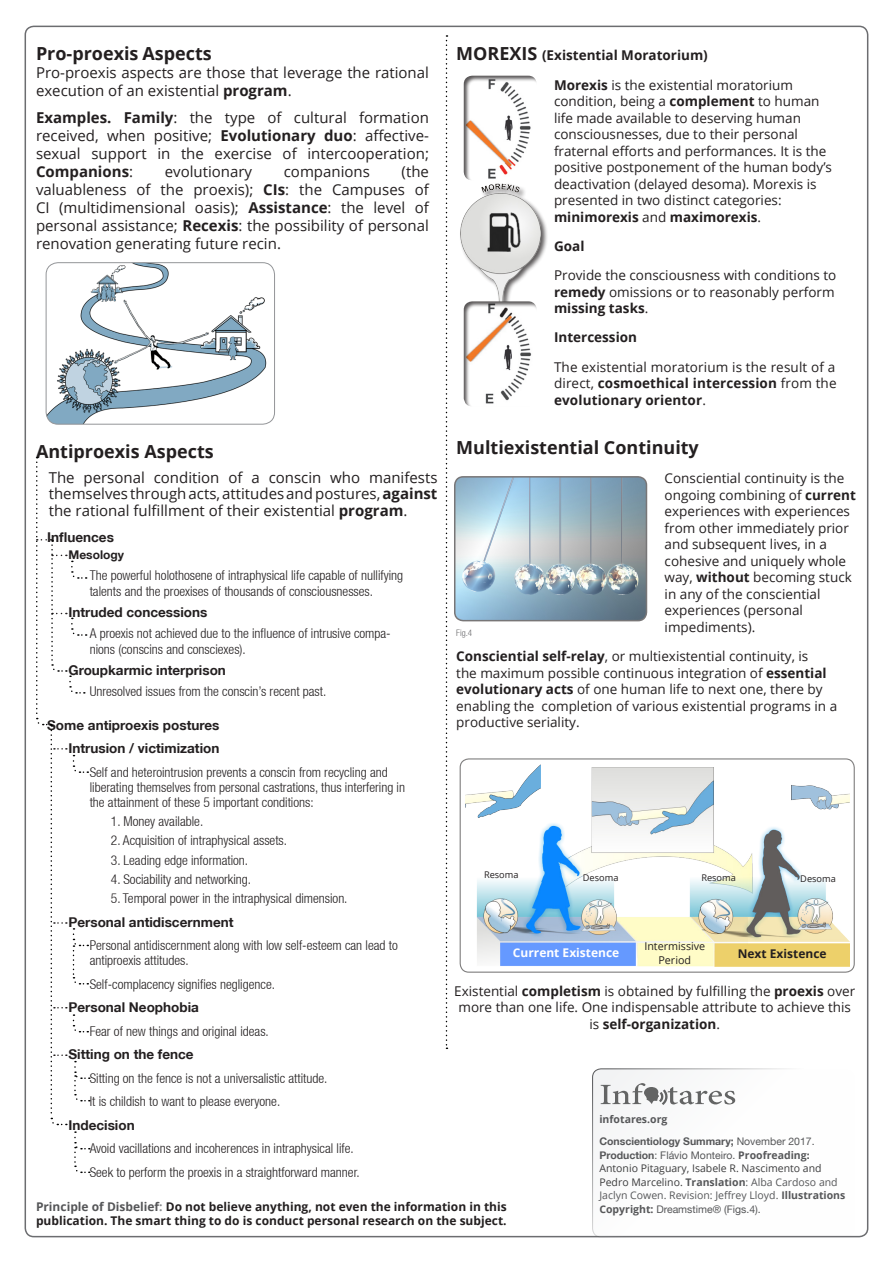
<style>
.page{position:relative;width:893px;height:1263px;background:#fff}
.page>*{position:absolute;margin:0;border:0;box-sizing:border-box;transform-origin:0 0}
.t1{font:700 18px "Open Sans";color:#231f20}
.t2{font:15px/18px "Open Sans";color:#231f20;text-align:justify}
.t3{font:13.5px/16.5px "Open Sans";color:#231f20}
.t4{font:300 condensed 13.5px/15px "Helvetica Neue LT";color:#231f20}
.t5{font:700 13.5px "Helvetica Neue LT";color:#231f20}
.t6{font:700 13.5px "Open Sans";color:#231f20}
.Bibliografia_tam8_es{font:700 12px "Open Sans";color:#231f20}
.t7{font:700 12px "Open Sans";color:#fff}
.t8{font:700 12px "Helvetica Neue LT";color:#231f20}
.t9{font:10.8px/13.8px "Open Sans";color:#231f20;text-align:center}
.t10{font:10.5px/13.5px "Open Sans";color:#3c3c3d}
.t11{font:10.5px "Helvetica Neue LT";color:#565759}
.t12{font:700 10.5px "Open Sans";color:#565759}
.t13{font:9.15px "Open Sans";color:#231f20}
.t14{font:300 condensed 9px "Helvetica Neue LT";color:#69696c}
.s1{font-weight:700}
.s2{font-size:18px}
.s3{font-family:"Helvetica Neue LT";font-weight:700;color:#565759}
.s4{font-family:"Helvetica Neue LT";color:#565759}
.s5{font-weight:700;color:#565759}
.s6{color:#565759}
.s7{color:#555658}
.s8{color:#8a8c8f}
.s9{font-family:"Open Sans";font-weight:700}
</style>
<div class="page">
<img style="left:455px;top:477px;width:191px;height:144px">
<div style="left:454px;top:476px;width:193px;height:145px;border:2px solid #787677;border-radius:9px"></div>
<svg style="left:36px;top:457px;width:54px;height:717px"></svg>
<div style="left:460px;top:758px;width:395px;height:215px;border:1px solid #7f7e7e;border-radius:9px"></div>
<img style="left:476px;top:767px;width:374px;height:199px">
<img style="left:465px;top:765px;width:76px;height:53px">
<img style="left:792px;top:767px;width:57px;height:51px">
<div style="left:463px;top:74px;width:76px;height:108px;background:#231f20;opacity:.75"></div>
<div style="left:459px;top:181px;width:89px;height:131px;background:#231f20;opacity:.75"></div>
<img style="left:461px;top:183px;width:80px;height:123px">
<div style="left:462px;top:301px;width:77px;height:108px;background:#231f20;opacity:.75"></div>
<div style="left:592px;top:1068px;width:264px;height:169px;border:1px solid #565759;border-radius:9px"></div>
<svg style="left:601px;top:1083px;width:134px;height:22px"></svg>
<img style="left:46px;top:264px;width:229px;height:160px">
<div style="left:46px;top:262px;width:229px;height:162px;border:1px solid #939598;border-radius:12px"></div>
<svg style="left:446px;top:35px;width:1px;height:1014px"></svg>
<p class="t1" style="left:36px;top:41px;width:177px">Pro-proexis Aspects</p>
<p class="t2" style="left:36px;top:63px;width:394px">Pro-proexis aspects are those that leverage the rational execution of an existential <span class="s1">program</span>.</p>
<p class="t2" style="left:36px;top:108px;width:394px"><span class="s1">Examples. Family</span>: the type of cultural formation received, when positive; <span class="s1">Evolutionary duo</span>: affective&shy;sexual support in the exercise of intercooperation; <span class="s1">Companions</span>:</p>
<p class="t2" style="left:36px;top:162px;width:394px;text-indent:366px">(the valuableness of the proexis); <span class="s1">CIs</span>: the Campuses of CI (multidimensional oasis); <span class="s1">Assistance</span>: the level of personal assistance; <span class="s1">Recexis</span>: the possibility of personal renovation generating future recin.</p>
<p class="t2" style="left:165px;top:162px;width:89px">evolutionary</p>
<p class="t2" style="left:284px;top:162px;width:88px">companions</p>
<p class="t6" style="left:456px;top:46px;width:253px"><span class="s2">MOREXIS</span> (Existential Moratorium)</p>
<p class="t3" style="left:554px;top:76px;width:279px"><span class="s1">Morexis</span> is the existential moratorium condition, being a <span class="s1">complement</span> to human life made available to deserving human consciousnesses, due to their personal fraternal efforts and performances. It is the positive postponement of the human body’s deactivation (delayed desoma). Morexis is presented in two distinct categories: <span class="s1">minimorexis</span> and <span class="s1">maximorexis</span>.</p>
<p class="t6" style="left:554px;top:236px;width:32px">Goal</p>
<p class="t3" style="left:554px;top:267px;width:284px">Provide the consciousness with conditions to <span class="s1">remedy</span> omissions or to reasonably perform <span class="s1">missing tasks</span>.</p>
<p class="t6" style="left:554px;top:328px;width:84px">Intercession</p>
<p class="t3" style="left:554px;top:358px;width:284px;text-align:justify">The existential moratorium is the result of a direct, <span class="s1">cosmoethical intercession</span> from the <span class="s1">evolutionary orientor</span>.</p>
<p class="t1" style="left:456px;top:435px;width:244px">Multiexistential Continuity</p>
<p class="t3" style="left:665px;top:470px;width:193px">Consciential continuity is the ongoing combining of <span class="s1">current </span>experiences with experiences from other immediately prior and subsequent lives, in a cohesive and uniquely whole way, <span class="s1">without</span> becoming stuck in any of the consciential experiences (personal impediments).</p>
<p class="t3" style="left:456px;top:648px;width:382px"><span class="s1">Consciential self-relay</span>, or multiexistential continuity, is<br>the maximum possible continuous integration of <span class="s1">essential evolutionary acts</span> of one human life to next one, there by enabling the completion of various existential programs in a productive seriality.</p>
<p class="t1" style="left:36px;top:439px;width:179px">Antiproexis Aspects</p>
<p class="t2" style="left:49px;top:469px;width:390px;line-height:16.5px">The personal condition of a conscin who manifests themselves through acts, attitudes and postures, <span class="s1">against </span>the rational fulfillment of their existential <span class="s1">program</span>.</p>
<p class="t5" style="left:47px;top:529px;width:68px">Influences</p>
<p class="t8" style="left:68px;top:547px;width:57px">Mesology</p>
<p class="t4" style="left:90px;top:566px;width:315px;line-height:16.5px">The powerful holothosene of intraphysical life capable of nullifying talents and the proexises of thousands of consciousnesses.</p>
<p class="t5" style="left:68px;top:604px;width:140px">Intruded concessions</p>
<p class="t4" style="left:90px;top:624px;width:303px;line-height:16.5px">A proexis not achieved due to the influence of intrusive compa&shy;nions (conscins and consciexes).</p>
<p class="t5" style="left:68px;top:662px;width:159px">Groupkarmic interprison</p>
<p class="t4" style="left:90px;top:683px;width:238px">Unresolved issues from the conscin’s recent past.</p>
<p class="t5" style="left:47px;top:717px;width:174px">Some antiproexis postures</p>
<p class="t5" style="left:68px;top:740px;width:152px">Intrusion / victimization</p>
<p class="t4" style="left:90px;top:764px;width:317px">Self and heterointrusion prevents a conscin from recycling and liberating themselves from personal castrations, thus interfering in the attainment of these 5 important conditions:</p>
<p class="t4" style="left:111px;top:814px;width:94px">1. Money available.</p>
<p class="t4" style="left:111px;top:833px;width:178px">2. Acquisition of intraphysical assets.</p>
<p class="t4" style="left:111px;top:852px;width:139px">3. Leading edge information.</p>
<p class="t4" style="left:111px;top:871px;width:142px">4. Sociability and networking.</p>
<p class="t4" style="left:111px;top:891px;width:238px">5. Temporal power in the intraphysical dimension.</p>
<p class="t5" style="left:68px;top:913px;width:167px">Personal antidiscernment</p>
<p class="t4" style="left:90px;top:938px;width:310px">Personal antidiscernment along with low self-esteem can lead to antiproexis attitudes.</p>
<p class="t4" style="left:90px;top:976px;width:187px">Self-complacency signifies negligence.</p>
<p class="t5" style="left:68px;top:999px;width:132px">Personal Neophobia</p>
<p class="t4" style="left:90px;top:1023px;width:181px">Fear of new things and original ideas.</p>
<p class="t5" style="left:68px;top:1046px;width:127px">Sitting on the fence</p>
<p class="t4" style="left:90px;top:1070px;width:239px">Sitting on the fence is not a universalistic attitude.</p>
<p class="t4" style="left:90px;top:1094px;width:192px">It is childish to want to please everyone.</p>
<p class="t5" style="left:68px;top:1116px;width:68px">Indecision</p>
<p class="t4" style="left:90px;top:1141px;width:266px">Avoid vacillations and incoherences in intraphysical life.</p>
<p class="t4" style="left:90px;top:1164px;width:271px">Seek to perform the proexis in a straightforward manner.</p>
<p class="t14" style="left:456px;top:627px;width:17px">Fig.4</p>
<p class="t13" style="left:484px;top:869px;width:36px">Resoma</p>
<p class="t13" style="left:583px;top:871px;width:37px">Desoma</p>
<p class="t13" style="left:701px;top:871px;width:36px">Resoma</p>
<p class="t13" style="left:800px;top:873px;width:37px">Desoma</p>
<p class="t9" style="left:644px;top:939px;width:62px">Intermissive<br>Period</p>
<p class="t7" style="left:513px;top:944px;width:108px">Current Existence</p>
<p class="Bibliografia_tam8_es" style="left:738px;top:945px;width:90px">Next Existence</p>
<p class="t3" style="left:454px;top:982px;width:402px;text-align:center">Existential <span class="s1">completism</span> is obtained by fulfilling the <span class="s1">proexis</span> over more than one life. One indispensable attribute to achieve this is <span class="s1">self-organization</span>.</p>
<p class="t12" style="left:599px;top:1112px;width:69px">infotares.org</p>
<p class="t10" style="left:599px;top:1134px;width:247px"><span class="s3">Conscientiology Summary;</span> <span class="s4">November 2017.<br></span><span class="s3">Production</span><span class="s4">: Flávio Monteiro.</span> <span class="s5">Proofreading</span><span class="s3">:<br></span>Antonio Pitaguary, Isabele R. Nascimento and Pedro Marcelino. <span class="s5">Translation</span><span class="s6">: Alba Cardoso and Jaclyn Cowen. Revision: Jeffrey Lloyd.</span> <span class="s5">Illustrations</span></p>
<p class="Bibliografia_tam8_es" style="left:36px;top:1198px;width:472px"><span class="s7">Principle of Disbelief</span><span class="s8">:</span> Do not believe anything, not even the information in this</p>
<p class="t11" style="left:599px;top:1203px;width:163px"><span class="s9">Copyright:</span> Dreamstime® (Figs.4).</p>
<p class="Bibliografia_tam8_es" style="left:36px;top:1212px;width:472px">publication. The smart thing to do is conduct personal research on the subject.</p>
</div>
